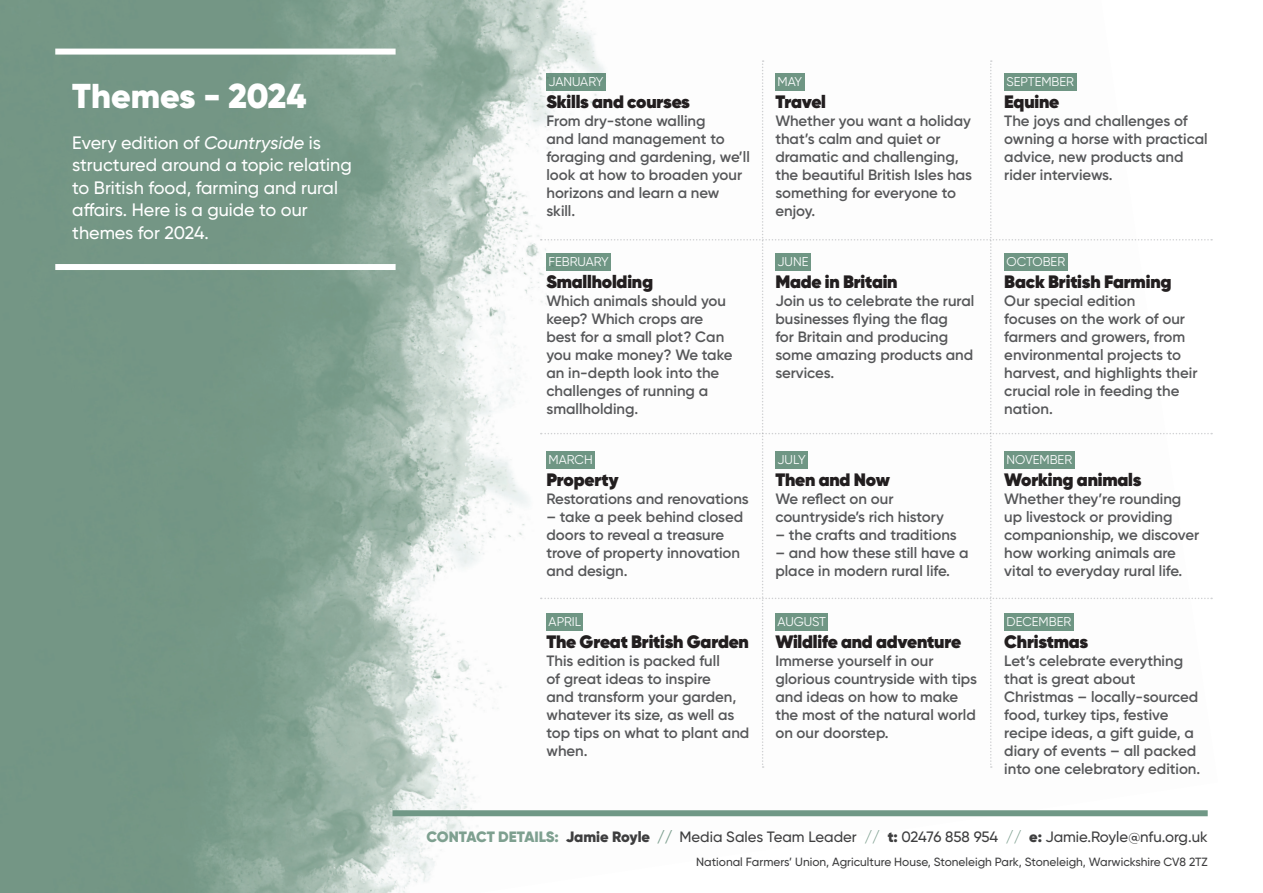
<style>
.page{position:relative;width:1263px;height:893px;background:#fff}
.page>*{position:absolute;margin:0;border:0;box-sizing:border-box;transform-origin:0 0}
.t1{font:900 34.5px "Gilroy";color:#fff}
.t2{font:800 18px "Gilroy";letter-spacing:-.01em;color:#231f20}
.t3{font:500 18px/22.5px "Gilroy";color:#fff}
.t4{font:600 15px/18px "Gilroy";color:#57585a}
.t5{font:500 15px "Gilroy";color:#3e3e3f}
.t6{font:12.75px "Gilroy";color:#fff}
.t7{font:500 11.85px "Gilroy";color:#3e3e3f}
.s1{font-style:italic}
.s2{font-weight:900;color:#7ea090}
.s3{font-weight:900}
.s4{color:#7ea090}
</style>
<div class="page">
<img style="left:0;top:0;width:1213px;height:893px">
<div style="left:55px;top:49px;width:341px;height:6px;background:#fff"></div>
<div style="left:55px;top:264px;width:341px;height:6px;background:#fff"></div>
<svg style="left:541px;top:60px;width:671px;height:708px"></svg>
<div style="left:392px;top:810px;width:816px;height:6px;background:#709886"></div>
<h1 class="t1" style="left:72px;top:74px;width:236px">Themes - 2024</h1>
<p class="t3" style="left:72px;top:131px;width:281px">Every edition of <span class="s1">Countryside</span> is structured around a topic relating to British food, farming and rural affairs. Here is a guide to our themes for 2024.</p>
<p class="t6" style="left:549px;top:73px;width:56px">JANUARY</p>
<p class="t2" style="left:546px;top:90px;width:145px">Skills and courses</p>
<p class="t4" style="left:546px;top:112px;width:205px">From dry-stone walling<br>and land management to foraging and gardening, we’ll look at how to broaden your horizons and learn a new skill.</p>
<p class="t6" style="left:549px;top:253px;width:62px">FEBRUARY</p>
<p class="t2" style="left:546px;top:270px;width:108px">Smallholding</p>
<p class="t4" style="left:546px;top:292px;width:188px">Which animals should you keep? Which crops are best for a small plot? Can you make money? We take an in-depth look into the challenges of running a smallholding.</p>
<p class="t6" style="left:549px;top:451px;width:46px">MARCH</p>
<p class="t2" style="left:546px;top:468px;width:74px">Property</p>
<p class="t4" style="left:546px;top:490px;width:204px">Restorations and renovations</p>
<p class="t4" style="left:546px;top:508px;width:198px">– take a peek behind closed doors to reveal a treasure trove of property innovation and design.</p>
<p class="t6" style="left:549px;top:613px;width:34px">APRIL</p>
<p class="t2" style="left:546px;top:630px;width:204px">The Great British Garden</p>
<p class="t4" style="left:546px;top:652px;width:204px">This edition is packed full<br>of great ideas to inspire<br>and transform your garden, whatever its size, as well as top tips on what to plant and when.</p>
<p class="t6" style="left:777px;top:73px;width:26px">MAY</p>
<p class="t2" style="left:775px;top:90px;width:52px">Travel</p>
<p class="t4" style="left:775px;top:112px;width:198px">Whether you want a holiday that’s calm and quiet or dramatic and challenging, the beautiful British Isles has something for everyone to enjoy.</p>
<p class="t6" style="left:777px;top:253px;width:32px">JUNE</p>
<p class="t2" style="left:775px;top:270px;width:124px">Made in Britain</p>
<p class="t4" style="left:775px;top:292px;width:200px">Join us to celebrate the rural businesses flying the flag<br>for Britain and producing some amazing products and services.</p>
<p class="t6" style="left:777px;top:451px;width:30px">JULY</p>
<p class="t2" style="left:775px;top:468px;width:117px">Then and Now</p>
<p class="t4" style="left:775px;top:490px;width:170px">We reflect on our countryside’s rich history</p>
<p class="t4" style="left:775px;top:526px;width:183px">– the crafts and traditions</p>
<p class="t4" style="left:775px;top:544px;width:195px">– and how these still have a place in modern rural life.</p>
<p class="t6" style="left:777px;top:613px;width:50px">AUGUST</p>
<p class="t2" style="left:775px;top:630px;width:187px">Wildlife and adventure</p>
<p class="t4" style="left:775px;top:652px;width:203px">Immerse yourself in our glorious countryside with tips and ideas on how to make the most of the natural world on our doorstep.</p>
<p class="t6" style="left:1006px;top:73px;width:69px">SEPTEMBER</p>
<p class="t2" style="left:1004px;top:90px;width:57px">Equine</p>
<p class="t4" style="left:1004px;top:112px;width:205px">The joys and challenges of owning a horse with practical advice, new products and rider interviews.</p>
<p class="t6" style="left:1006px;top:253px;width:60px">OCTOBER</p>
<p class="t2" style="left:1004px;top:270px;width:169px">Back British Farming</p>
<p class="t4" style="left:1004px;top:292px;width:195px">Our special edition<br>focuses on the work of our farmers and growers, from environmental projects to harvest, and highlights their crucial role in feeding the nation.</p>
<p class="t6" style="left:1006px;top:451px;width:67px">NOVEMBER</p>
<p class="t2" style="left:1004px;top:468px;width:139px">Working animals</p>
<p class="t4" style="left:1004px;top:490px;width:197px">Whether they’re rounding up livestock or providing companionship, we discover how working animals are vital to everyday rural life.</p>
<p class="t6" style="left:1006px;top:613px;width:66px">DECEMBER</p>
<p class="t2" style="left:1004px;top:630px;width:85px">Christmas</p>
<p class="t4" style="left:1004px;top:652px;width:198px">Let’s celebrate everything that is great about<br>Christmas – locally-sourced food, turkey tips, festive recipe ideas, a gift guide, a diary of events – all packed into one celebratory edition.</p>
<p class="t5" style="left:427px;top:827px;width:782px"><span class="s2">CONTACT DETAILS:</span> <span class="s3">Jamie Royle</span> <span class="s2">//</span> Media Sales Team Leader <span class="s4">//</span> <span class="s3">t:</span> 02476 858 954 <span class="s4">//</span> <span class="s3">e:</span> Jamie.Royle@nfu.org.uk</p>
<p class="t7" style="left:696px;top:854px;width:513px">National Farmers’ Union, Agriculture House, Stoneleigh Park, Stoneleigh, Warwickshire CV8 2TZ</p>
</div>
